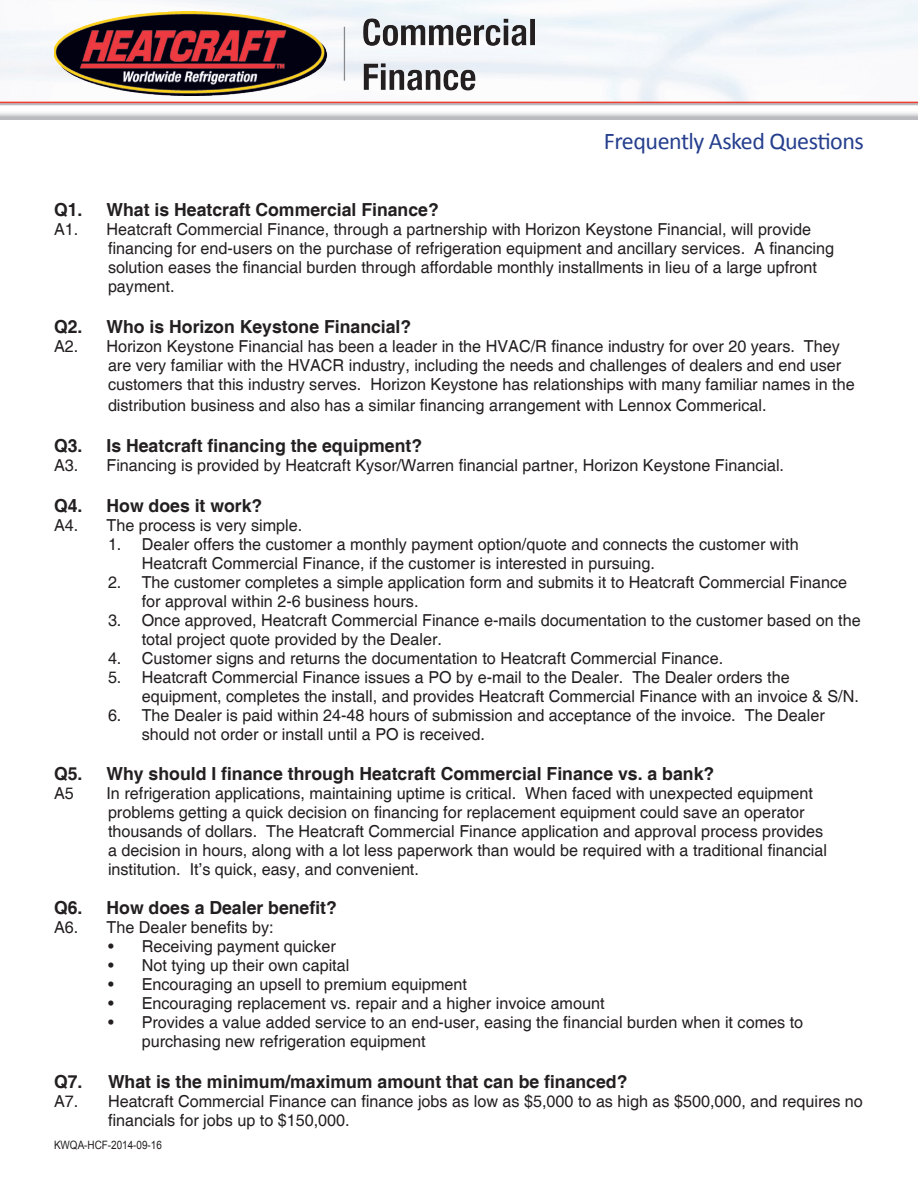
<style>
.page{position:relative;width:918px;height:1188px;background:#fff}
.page>*{position:absolute;margin:0;border:0;box-sizing:border-box;transform-origin:0 0}
.t1{font:24px "Calibri";letter-spacing:-.02em;color:#253f8e}
.t2{font:700 18px "Helvetica";color:#231f20}
.t3{font:16.5px/18.9px "Helvetica";color:#231f20}
.t4{font:11.55px "Arial";letter-spacing:-.005em;color:#231f20;scale:.86 1}
</style>
<div class="page">
<svg style="left:0;top:103px;width:918px;height:16px"></svg>
<img style="left:0;top:0;width:918px;height:102px">
<hr style="left:0;top:102px;width:918px;height:1px;background:#ee3e34">
<img style="left:54px;top:11px;width:481px;height:84px">
<p class="t1" style="left:604px;top:125px;width:262px">Frequently Asked Questions</p>
<p class="t2" style="left:54px;top:198px;width:386px">Q1. What is Heatcraft Commercial Finance?</p>
<p class="t3" style="left:108px;top:220px;width:728px;text-indent:-54px">A1. Heatcraft Commercial Finance, through a partnership with Horizon Keystone Financial, will provide financing for end-users on the purchase of refrigeration equipment and ancillary services. A financing solution eases the financial burden through affordable monthly installments in lieu of a large upfront payment.</p>
<p class="t2" style="left:54px;top:316px;width:359px">Q2. Who is Horizon Keystone Financial?</p>
<p class="t3" style="left:108px;top:337px;width:748px;text-indent:-54px">A2. Horizon Keystone Financial has been a leader in the HVAC/R finance industry for over 20 years. They are very familiar with the HVACR industry, including the needs and challenges of dealers and end user customers that this industry serves. Horizon Keystone has relationships with many familiar names in the</p>
<p class="t3" style="left:108px;top:396px;width:660px">distribution business and also has a similar financing arrangement with Lennox Commerical.</p>
<p class="t2" style="left:54px;top:435px;width:30px">Q3.</p>
<p class="t2" style="left:107px;top:435px;width:317px">Is Heatcraft financing the equipment?</p>
<p class="t3" style="left:54px;top:456px;width:732px">A3. Financing is provided by Heatcraft Kysor/Warren financial partner, Horizon Keystone Financial.</p>
<p class="t2" style="left:54px;top:495px;width:210px">Q4. How does it work?</p>
<p class="t3" style="left:54px;top:517px;width:250px">A4. The process is very simple.</p>
<p class="t3" style="left:142px;top:536px;width:658px;text-indent:-34px">1. Dealer offers the customer a monthly payment option/quote and connects the customer with<br>Heatcraft Commercial Finance, if the customer is interested in pursuing.</p>
<p class="t3" style="left:142px;top:574px;width:707px;text-indent:-34px">2. The customer completes a simple application form and submits it to Heatcraft Commercial Finance for approval within 2-6 business hours.</p>
<p class="t3" style="left:142px;top:612px;width:720px;text-indent:-34px">3. Once approved, Heatcraft Commercial Finance e-mails documentation to the customer based on the total project quote provided by the Dealer.</p>
<p class="t3" style="left:108px;top:649px;width:617px">4. Customer signs and returns the documentation to Heatcraft Commercial Finance.</p>
<p class="t3" style="left:142px;top:668px;width:719px;text-indent:-34px">5. Heatcraft Commercial Finance issues a PO by e-mail to the Dealer. The Dealer orders the equipment, completes the install, and provides Heatcraft Commercial Finance with an invoice &amp; S/N.</p>
<p class="t3" style="left:142px;top:706px;width:685px;text-indent:-34px">6. The Dealer is paid within 24-48 hours of submission and acceptance of the invoice. The Dealer should not order or install until a PO is received.</p>
<p class="t2" style="left:54px;top:762px;width:30px">Q5.</p>
<p class="t2" style="left:107px;top:762px;width:609px">Why should I finance through Heatcraft Commercial Finance vs. a bank?</p>
<p class="t3" style="left:54px;top:784px;width:21px">A5</p>
<p class="t3" style="left:107px;top:784px;width:722px">In refrigeration applications, maintaining uptime is critical. When faced with unexpected equipment problems getting a quick decision on financing for replacement equipment could save an operator thousands of dollars. The Heatcraft Commercial Finance application and approval process provides a decision in hours, along with a lot less paperwork than would be required with a traditional financial institution. It’s quick, easy, and convenient.</p>
<p class="t2" style="left:54px;top:897px;width:30px">Q6.</p>
<p class="t2" style="left:107px;top:897px;width:232px">How does a Dealer benefit?</p>
<p class="t3" style="left:54px;top:919px;width:221px">A6. The Dealer benefits by:</p>
<p class="t3" style="left:108px;top:938px;width:229px">• Receiving payment quicker</p>
<p class="t3" style="left:108px;top:957px;width:243px">• Not tying up their own capital</p>
<p class="t3" style="left:108px;top:975px;width:361px">• Encouraging an upsell to premium equipment</p>
<p class="t3" style="left:108px;top:994px;width:498px">• Encouraging replacement vs. repair and a higher invoice amount</p>
<p class="t3" style="left:142px;top:1013px;width:663px;text-indent:-34px">• Provides a value added service to an end-user, easing the financial burden when it comes to purchasing new refrigeration equipment</p>
<p class="t2" style="left:54px;top:1071px;width:30px">Q7.</p>
<p class="t2" style="left:108px;top:1071px;width:521px">What is the minimum/maximum amount that can be financed?</p>
<p class="t3" style="left:108px;top:1093px;width:756px;text-indent:-54px">A7. Heatcraft Commercial Finance can finance jobs as low as $5,000 to as high as $500,000, and requires no financials for jobs up to $150,000.</p>
<p class="t4" style="left:54px;top:1137px;width:127px">KWQA-HCF-2014-09-16</p>
</div>
